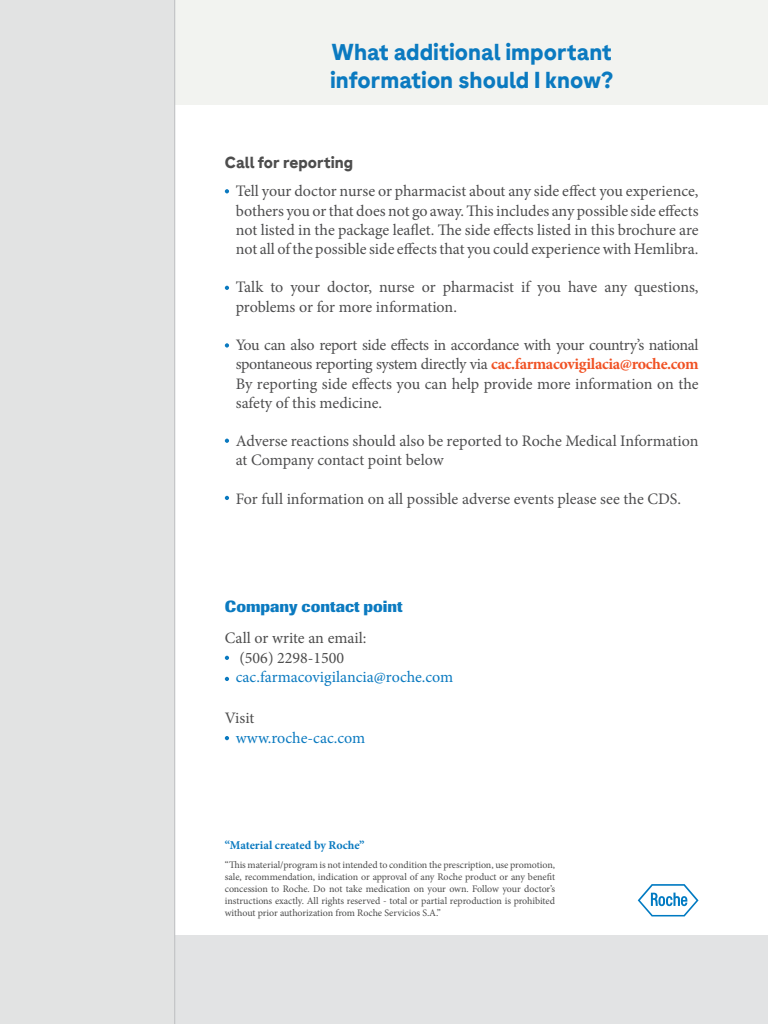
<style>
.page{position:relative;width:768px;height:1024px;background:#fff}
.page>*{position:absolute;margin:0;border:0;box-sizing:border-box;transform-origin:0 0}
.t1{font:700 23px/27.6px "Roche Sans";color:#0b7ac0}
.t2{font:16px/19.2px "Minion Pro";color:#4d4d4e;text-align:justify}
.t3{font:16px "Minion Pro";color:#0b7ac0}
.t4{font:16px "Minion Pro";color:#4d4d4d}
.t5{font:700 16px "Imago";color:#0b7ac0}
.t6{font:700 16px "Roche Sans";color:#4d4d4d}
.t7{font:700 12px "Minion Pro";color:#0b7ac0}
.t8{font:10px/12px "Minion Pro";letter-spacing:-.005em;color:#4d4d4d;text-align:justify}
.s1{font-weight:700;color:#f05123}
</style>
<div class="page">
<div style="left:2px;top:935px;width:766px;height:89px;background:#e2e3e4"></div>
<div style="left:2px;top:0;width:766px;height:105px;background:#f2f3f0"></div>
<div style="left:0;top:0;width:175px;height:1024px;background:#e2e3e3"></div>
<hr style="left:174px;top:0;width:1px;height:1024px;background:#bcbec0">
<svg style="left:225px;top:189px;width:4px;height:4px"></svg>
<svg style="left:225px;top:656px;width:4px;height:4px"></svg>
<svg style="left:225px;top:736px;width:4px;height:4px"></svg>
<svg style="left:225px;top:677px;width:4px;height:4px"></svg>
<svg style="left:225px;top:286px;width:4px;height:4px"></svg>
<svg style="left:225px;top:343px;width:4px;height:5px"></svg>
<svg style="left:225px;top:439px;width:4px;height:4px"></svg>
<svg style="left:225px;top:496px;width:4px;height:4px"></svg>
<svg style="left:638px;top:884px;width:60px;height:32px"></svg>
<h1 class="t1" style="left:330px;top:38px;width:285px">What additional important information should I know?</h1>
<p class="t6" style="left:225px;top:153px;width:130px">Call for reporting</p>
<p class="t2" style="left:236px;top:182px;width:464px">Tell your doctor nurse or pharmacist about any side effect you experience, bothers you or that does not go away. This includes any possible side effects not listed in the package leaflet. The side effects listed in this brochure are not all of the possible side effects that you could experience with Hemlibra.</p>
<p class="t2" style="left:236px;top:278px;width:464px">Talk to your doctor, nurse or pharmacist if you have any questions, problems or for more information.</p>
<p class="t2" style="left:236px;top:335px;width:464px">You can also report side effects in accordance with your country’s national spontaneous reporting system directly via <span class="s1">cac.farmacovigilacia@roche.com </span>By reporting side effects you can help provide more information on the safety of this medicine.</p>
<p class="t2" style="left:236px;top:431px;width:464px">Adverse reactions should also be reported to Roche Medical Information at Company contact point below</p>
<p class="t2" style="left:236px;top:489px;width:447px">For full information on all possible adverse events please see the CDS.</p>
<p class="t5" style="left:225px;top:596px;width:179px">Company contact point</p>
<p class="t4" style="left:225px;top:627px;width:143px">Call or write an email:</p>
<p class="t4" style="left:239px;top:647px;width:106px">(506) 2298-1500</p>
<p class="t3" style="left:236px;top:666px;width:219px">cac.farmacovigilancia@roche.com</p>
<p class="t4" style="left:225px;top:707px;width:31px">Visit</p>
<p class="t3" style="left:236px;top:727px;width:131px">www.roche-cac.com</p>
<p class="t7" style="left:225px;top:836px;width:141px">“Material created by Roche”</p>
<p class="t8" style="left:225px;top:859px;width:332px">“This material/program is not intended to condition the prescription, use promotion, sale, recommendation, indication or approval of any Roche product or any benefit concession to Roche. Do not take medication on your own. Follow your doctor’s instructions exactly. All rights reserved - total or partial reproduction is prohibited without prior authorization from Roche Servicios S.A.”</p>
</div>
